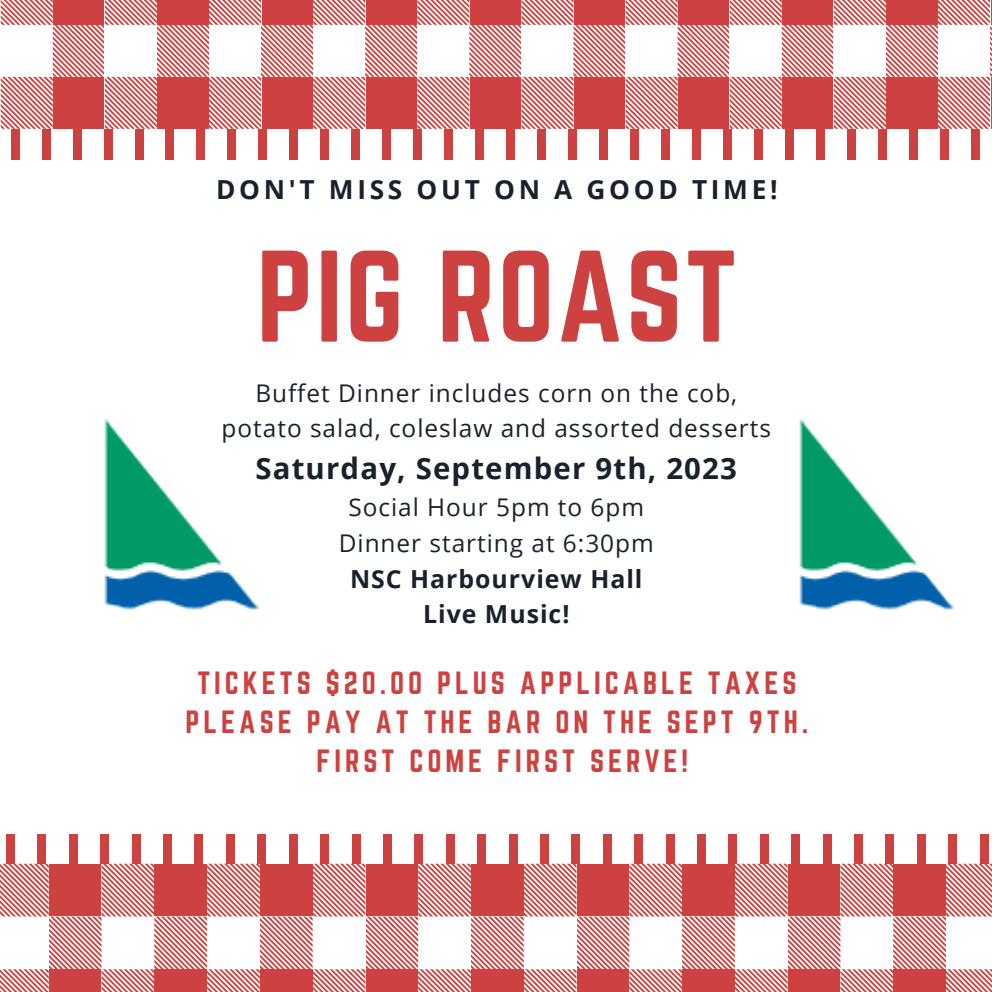
<style>
.page{position:relative;width:992px;height:992px;background:#fff}
.page>*{position:absolute;margin:0;border:0;box-sizing:border-box;transform-origin:0 0}
.t1{font:113.75px "Norwester";letter-spacing:.02em;color:#cd4240}
.t2{font:700 29.5px "Open Sans";letter-spacing:.04em;color:#19222c}
.t3{font:28.25px "Norwester";letter-spacing:.14em;color:#cd4240}
.t4{font:700 26.25px "Open Sans";letter-spacing:.14em;color:#19222c}
.t5{font:700 24.75px "Open Sans";letter-spacing:.04em;color:#19222c}
.t6{font:24.5px "Open Sans";letter-spacing:.04em;color:#19222c}
</style>
<div class="page">
<div style="left:11px;top:129px;width:8px;height:30px;background:#cd4240"></div>
<div style="left:42px;top:129px;width:8px;height:30px;background:#cd4240"></div>
<div style="left:73px;top:129px;width:8px;height:30px;background:#cd4240"></div>
<div style="left:104px;top:129px;width:8px;height:30px;background:#cd4240"></div>
<div style="left:135px;top:129px;width:8px;height:30px;background:#cd4240"></div>
<div style="left:166px;top:129px;width:8px;height:30px;background:#cd4240"></div>
<div style="left:197px;top:129px;width:8px;height:30px;background:#cd4240"></div>
<div style="left:228px;top:129px;width:8px;height:30px;background:#cd4240"></div>
<div style="left:258px;top:129px;width:9px;height:30px;background:#cd4240"></div>
<div style="left:289px;top:129px;width:9px;height:30px;background:#cd4240"></div>
<div style="left:320px;top:129px;width:9px;height:30px;background:#cd4240"></div>
<div style="left:351px;top:129px;width:9px;height:30px;background:#cd4240"></div>
<div style="left:382px;top:129px;width:9px;height:30px;background:#cd4240"></div>
<div style="left:413px;top:129px;width:9px;height:30px;background:#cd4240"></div>
<div style="left:444px;top:129px;width:9px;height:30px;background:#cd4240"></div>
<div style="left:475px;top:129px;width:9px;height:30px;background:#cd4240"></div>
<div style="left:506px;top:129px;width:9px;height:30px;background:#cd4240"></div>
<div style="left:537px;top:129px;width:9px;height:30px;background:#cd4240"></div>
<div style="left:568px;top:129px;width:9px;height:30px;background:#cd4240"></div>
<div style="left:599px;top:129px;width:9px;height:30px;background:#cd4240"></div>
<div style="left:630px;top:129px;width:9px;height:30px;background:#cd4240"></div>
<div style="left:661px;top:129px;width:9px;height:30px;background:#cd4240"></div>
<div style="left:692px;top:129px;width:9px;height:30px;background:#cd4240"></div>
<div style="left:723px;top:129px;width:9px;height:30px;background:#cd4240"></div>
<div style="left:754px;top:129px;width:9px;height:30px;background:#cd4240"></div>
<div style="left:785px;top:129px;width:9px;height:30px;background:#cd4240"></div>
<div style="left:816px;top:129px;width:9px;height:30px;background:#cd4240"></div>
<div style="left:847px;top:129px;width:9px;height:30px;background:#cd4240"></div>
<div style="left:878px;top:129px;width:9px;height:30px;background:#cd4240"></div>
<div style="left:909px;top:129px;width:9px;height:30px;background:#cd4240"></div>
<div style="left:940px;top:129px;width:9px;height:30px;background:#cd4240"></div>
<div style="left:971px;top:129px;width:9px;height:30px;background:#cd4240"></div>
<svg style="left:0;top:0;width:992px;height:129px"></svg>
<div style="left:980px;top:834px;width:9px;height:30px;background:#cd4240"></div>
<div style="left:948px;top:834px;width:9px;height:30px;background:#cd4240"></div>
<div style="left:917px;top:834px;width:9px;height:30px;background:#cd4240"></div>
<div style="left:885px;top:834px;width:9px;height:30px;background:#cd4240"></div>
<div style="left:854px;top:834px;width:9px;height:30px;background:#cd4240"></div>
<div style="left:823px;top:834px;width:9px;height:30px;background:#cd4240"></div>
<div style="left:791px;top:834px;width:9px;height:30px;background:#cd4240"></div>
<div style="left:760px;top:834px;width:9px;height:30px;background:#cd4240"></div>
<div style="left:728px;top:834px;width:9px;height:30px;background:#cd4240"></div>
<div style="left:697px;top:834px;width:9px;height:30px;background:#cd4240"></div>
<div style="left:666px;top:834px;width:9px;height:30px;background:#cd4240"></div>
<div style="left:634px;top:834px;width:9px;height:30px;background:#cd4240"></div>
<div style="left:603px;top:834px;width:9px;height:30px;background:#cd4240"></div>
<div style="left:571px;top:834px;width:9px;height:30px;background:#cd4240"></div>
<div style="left:540px;top:834px;width:9px;height:30px;background:#cd4240"></div>
<div style="left:509px;top:834px;width:8px;height:30px;background:#cd4240"></div>
<div style="left:477px;top:834px;width:9px;height:30px;background:#cd4240"></div>
<div style="left:446px;top:834px;width:9px;height:30px;background:#cd4240"></div>
<div style="left:414px;top:834px;width:9px;height:30px;background:#cd4240"></div>
<div style="left:383px;top:834px;width:9px;height:30px;background:#cd4240"></div>
<div style="left:351px;top:834px;width:9px;height:30px;background:#cd4240"></div>
<div style="left:320px;top:834px;width:9px;height:30px;background:#cd4240"></div>
<div style="left:289px;top:834px;width:9px;height:30px;background:#cd4240"></div>
<div style="left:257px;top:834px;width:9px;height:30px;background:#cd4240"></div>
<div style="left:226px;top:834px;width:9px;height:30px;background:#cd4240"></div>
<div style="left:194px;top:834px;width:9px;height:30px;background:#cd4240"></div>
<div style="left:163px;top:834px;width:9px;height:30px;background:#cd4240"></div>
<div style="left:132px;top:834px;width:9px;height:30px;background:#cd4240"></div>
<div style="left:100px;top:834px;width:9px;height:30px;background:#cd4240"></div>
<div style="left:69px;top:834px;width:9px;height:30px;background:#cd4240"></div>
<div style="left:37px;top:834px;width:9px;height:30px;background:#cd4240"></div>
<div style="left:6px;top:834px;width:9px;height:30px;background:#cd4240"></div>
<svg style="left:0;top:864px;width:992px;height:128px"></svg>
<img style="left:104px;top:419px;width:156px;height:191px">
<img style="left:799px;top:419px;width:156px;height:191px">
<p class="t4" style="left:216px;top:171px;width:563px">DON'T MISS OUT ON A GOOD TIME!</p>
<p class="t1" style="left:257px;top:228px;width:482px">PIG ROAST</p>
<p class="t6" style="left:255px;top:376px;width:483px">Buffet Dinner includes corn on the cob,</p>
<p class="t6" style="left:222px;top:411px;width:551px">potato salad, coleslaw and assorted desserts</p>
<p class="t2" style="left:255px;top:447px;width:483px">Saturday, September 9th, 2023</p>
<p class="t6" style="left:348px;top:490px;width:297px">Social Hour 5pm to 6pm</p>
<p class="t6" style="left:339px;top:526px;width:316px">Dinner starting at 6:30pm</p>
<p class="t5" style="left:350px;top:561px;width:294px">NSC Harbourview Hall</p>
<p class="t5" style="left:423px;top:597px;width:148px">Live Music!</p>
<p class="t3" style="left:197px;top:665px;width:601px">TICKETS $20.00 PLUS APPLICABLE TAXES</p>
<p class="t3" style="left:186px;top:705px;width:624px">PLEASE PAY AT THE BAR ON THE SEPT 9TH.</p>
<p class="t3" style="left:317px;top:744px;width:373px">FIRST COME FIRST SERVE!</p>
</div>
